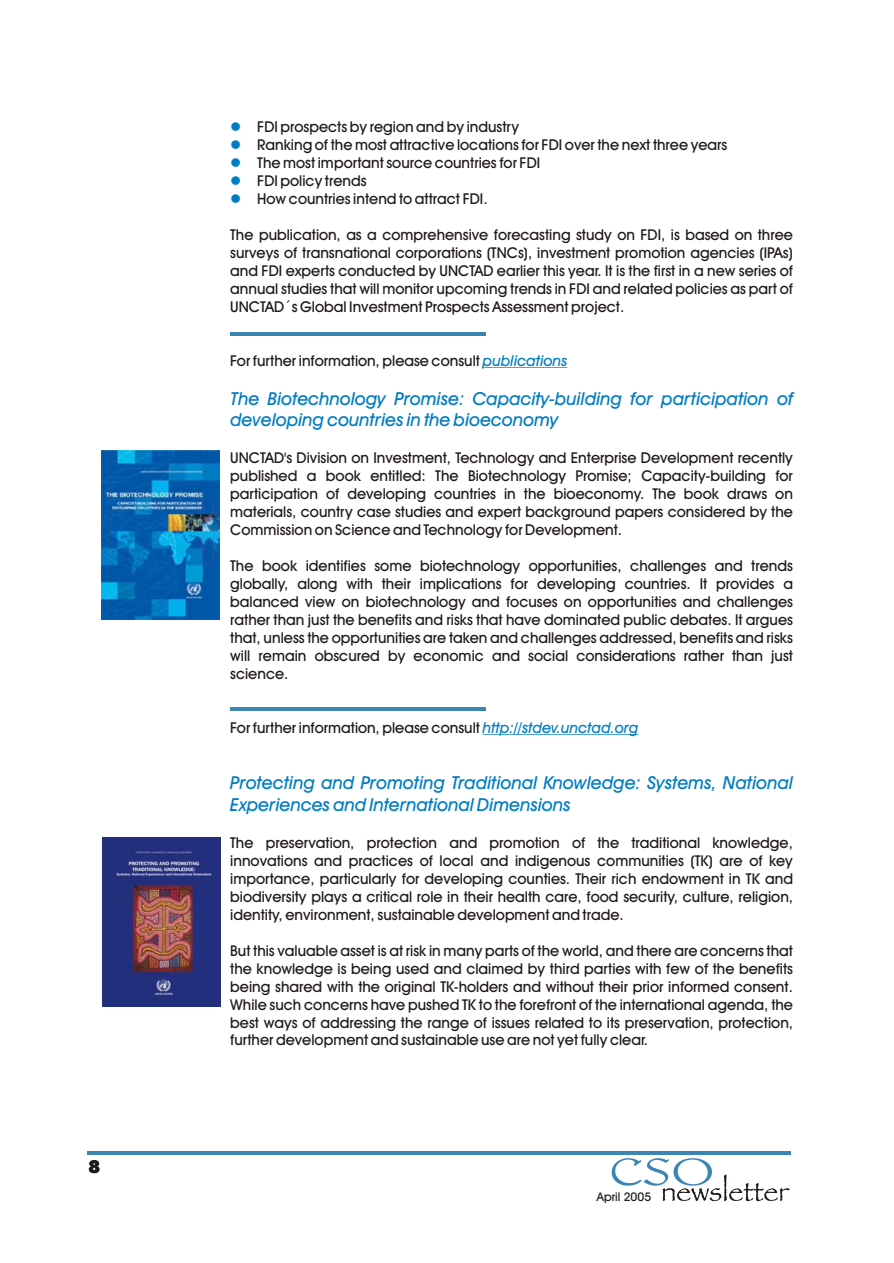
<style>
.page{position:relative;width:894px;height:1263px;background:#fff}
.page>*{position:absolute;margin:0;border:0;box-sizing:border-box;transform-origin:0 0}
.t1{font:italic 18px/21.6px "Avant Garde Md BT";color:#007dc2}
.t2{font:15px/18px "Avant Garde Md BT";color:#1f1a17;text-align:justify}
.t3{font:15px/18px "Wingdings";color:#007dc2;text-align:justify}
.t4{font:12px "Avant Garde Md BT";color:#1f1a17}
.s1{font-style:italic;color:#007dc2}
</style>
<div class="page">
<svg style="left:89px;top:1160px;width:11px;height:13px"></svg>
<hr style="left:230px;top:333px;width:256px;height:3px;background:#3b85b5">
<hr style="left:230px;top:707px;width:256px;height:3px;background:#3b85b5">
<hr style="left:87px;top:1151px;width:704px;height:3px;background:#3b85b5">
<svg style="left:612px;top:1158px;width:178px;height:43px"></svg>
<hr style="left:483px;top:367px;width:84px;height:1px;background:#007dc2">
<hr style="left:483px;top:734px;width:155px;height:1px;background:#007dc2">
<img style="left:103px;top:837px;width:117px;height:170px">
<img style="left:102px;top:451px;width:118px;height:168px">
<p class="t2" style="left:257px;top:119px;width:472px;text-align:left">FDI prospects by region and by industry<br>Ranking of the most attractive locations for FDI over the next three years The most important source countries for FDI<br>FDI policy trends<br>How countries intend to attract FDI.</p>
<p class="t2" style="left:230px;top:227px;width:564px">The publication, as a comprehensive forecasting study on FDI, is based on three surveys of transnational corporations (TNCs), investment promotion agencies (IPAs) and FDI experts conducted by UNCTAD earlier this year. It is the first in a new series of annual studies that will monitor upcoming trends in FDI and related policies as part of UNCTAD´s Global Investment Prospects Assessment project.</p>
<p class="t3" style="left:230px;top:119px;width:13px">● ● ● ● ●</p>
<p class="t2" style="left:230px;top:353px;width:339px">For further information, please consult <span class="s1">publications</span></p>
<p class="t1" style="left:230px;top:389px;width:564px">The Biotechnology Promise: Capacity-building for participation of developing countries in the bioeconomy</p>
<p class="t2" style="left:230px;top:450px;width:564px">UNCTAD's Division on Investment, Technology and Enterprise Development recently published a book entitled: The Biotechnology Promise; Capacity-building for participation of developing countries in the bioeconomy. The book draws on materials, country case studies and expert background papers considered by the Commission on Science and Technology for Development.</p>
<p class="t2" style="left:230px;top:558px;width:564px">The book identifies some biotechnology opportunities, challenges and trends globally, along with their implications for developing countries. It provides a balanced view on biotechnology and focuses on opportunities and challenges rather than just the benefits and risks that have dominated public debates. It argues that, unless the opportunities are taken and challenges addressed, benefits and risks will remain obscured by economic and social considerations rather than just science.</p>
<p class="t2" style="left:230px;top:720px;width:410px">For further information, please consult <span class="s1">http://stdev.unctad.org</span></p>
<p class="t1" style="left:230px;top:774px;width:564px">Protecting and Promoting Traditional Knowledge: Systems, National<br>Experiences and International Dimensions</p>
<p class="t2" style="left:230px;top:835px;width:564px">The preservation, protection and promotion of the traditional knowledge, innovations and practices of local and indigenous communities (TK) are of key importance, particularly for developing counties. Their rich endowment in TK and biodiversity plays a critical role in their health care, food security, culture, religion, identity, environment, sustainable development and trade.</p>
<p class="t2" style="left:230px;top:943px;width:564px">But this valuable asset is at risk in many parts of the world, and there are concerns that the knowledge is being used and claimed by third parties with few of the benefits being shared with the original TK-holders and without their prior informed consent.<br>While such concerns have pushed TK to the forefront of the international agenda, the best ways of addressing the range of issues related to its preservation, protection, further development and sustainable use are not yet fully clear.</p>
<p class="t4" style="left:597px;top:1192px;width:56px">April 2005</p>
</div>
